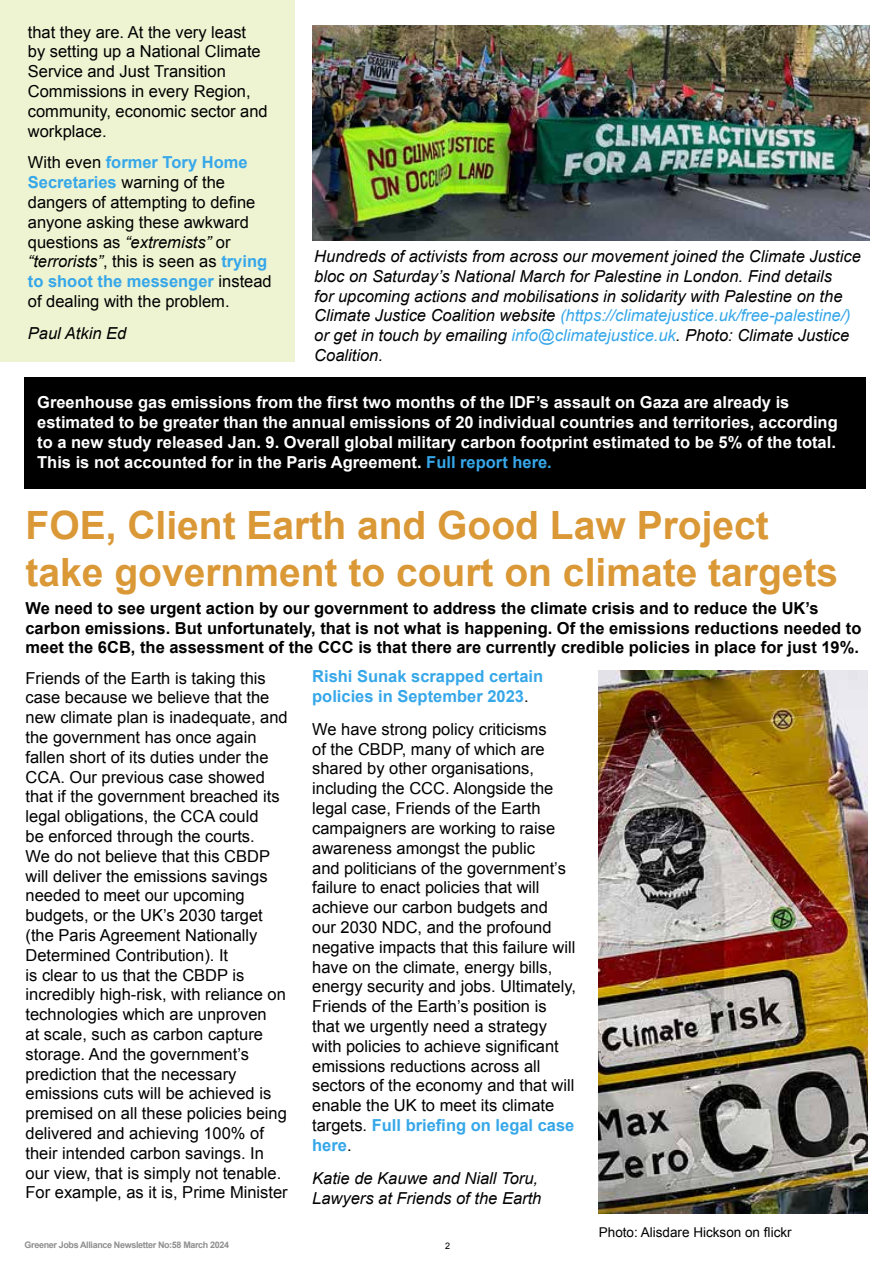
<style>
.page{position:relative;width:893px;height:1263px;background:#fff}
.page>*{position:absolute;margin:0;border:0;box-sizing:border-box;transform-origin:0 0}
.t1{font:700 39px/46.8px "Arial";color:#da9836}
.t2{font:16.5px/19.8px "Arial";color:#000}
.t3{font:italic 16.5px/19.8px "Arial";color:#000}
.t4{font:700 16.5px/19.8px "Arial";color:#fff}
.t5{font:700 16.5px/19.8px "Arial";color:#000}
.t6{font:700 16.5px/19.8px "Arial";color:#36a7e9}
.t7{font:13.5px "Arial";color:#000}
.t8{font:700 9px "Arial";letter-spacing:-.04em;color:#8f8f8f}
.t9{font:9px "Arial";color:#000}
.s1{font-weight:700;color:#36a7e9}
.s2{font-style:italic}
.s3{color:#36a7e9}
.s4{font-weight:400;color:#000}
</style>
<div class="page">
<div style="left:0;top:0;width:294px;height:361px;background:#eef3d2"></div>
<img style="left:312px;top:26px;width:558px;height:214px">
<div style="left:24px;top:377px;width:842px;height:112px;background:#000"></div>
<img style="left:599px;top:671px;width:268px;height:543px">
<p class="t2" style="left:28px;top:22px;width:241px">that they are. At the very least<br>by setting up a National Climate<br>Service and Just Transition<br>Commissions in every Region, community, economic sector and workplace.</p>
<p class="t2" style="left:28px;top:153px;width:245px">With even <span class="s1">former Tory Home<br>Secretaries</span> warning of the dangers of attempting to define anyone asking these awkward questions as <span class="s2">“extremists”</span> or <span class="s2">“terrorists”</span>, this is seen as <span class="s1">trying to shoot the messenger</span> instead of dealing with the problem.</p>
<p class="t3" style="left:28px;top:323px;width:100px">Paul Atkin Ed</p>
<p class="t3" style="left:314px;top:247px;width:548px">Hundreds of activists from across our movement joined the Climate Justice bloc on Saturday’s National March for Palestine in London. Find details<br>for upcoming actions and mobilisations in solidarity with Palestine on the Climate Justice Coalition website <span class="s3">(https://climatejustice.uk/free-palestine/) </span>or get in touch by emailing <span class="s3">info@climatejustice.uk</span>. Photo: Climate Justice Coalition.</p>
<p class="t4" style="left:37px;top:393px;width:802px">Greenhouse gas emissions from the first two months of the IDF’s assault on Gaza are already is estimated to be greater than the annual emissions of 20 individual countries and territories, according to a new study released Jan. 9. Overall global military carbon footprint estimated to be 5% of the total.<br>This is not accounted for in the Paris Agreement. <span class="s3">Full report here.</span></p>
<h1 class="t1" style="left:26px;top:503px;width:814px">FOE, Client Earth and Good Law Project take government to court on climate targets</h1>
<p class="t5" style="left:25px;top:599px;width:837px">We need to see urgent action by our government to address the climate crisis and to reduce the UK’s carbon emissions. But unfortunately, that is not what is happening. Of the emissions reductions needed to meet the 6CB, the assessment of the CCC is that there are currently credible policies in place for just 19%.</p>
<p class="t2" style="left:26px;top:668px;width:264px">Friends of the Earth is taking this case because we believe that the new climate plan is inadequate, and the government has once again fallen short of its duties under the<br>CCA. Our previous case showed that if the government breached its legal obligations, the CCA could<br>be enforced through the courts.<br>We do not believe that this CBDP will deliver the emissions savings needed to meet our upcoming budgets, or the UK’s 2030 target (the Paris Agreement Nationally<br>Determined Contribution). It<br>is clear to us that the CBDP is incredibly high-risk, with reliance on technologies which are unproven<br>at scale, such as carbon capture storage. And the government’s prediction that the necessary emissions cuts will be achieved is premised on all these policies being delivered and achieving 100% of their intended carbon savings. In our view, that is simply not tenable.<br>For example, as it is, Prime Minister</p>
<p class="t6" style="left:312px;top:667px;width:233px">Rishi Sunak scrapped certain policies in September 2023<span class="s4">.</span></p>
<p class="t2" style="left:312px;top:719px;width:265px">We have strong policy criticisms<br>of the CBDP, many of which are shared by other organisations, including the CCC. Alongside the legal case, Friends of the Earth campaigners are working to raise awareness amongst the public<br>and politicians of the government’s failure to enact policies that will achieve our carbon budgets and<br>our 2030 NDC, and the profound negative impacts that this failure will have on the climate, energy bills, energy security and jobs. Ultimately,<br>Friends of the Earth’s position is that we urgently need a strategy with policies to achieve significant emissions reductions across all sectors of the economy and that will enable the UK to meet its climate targets. <span class="s1">Full briefing on legal case here</span>.</p>
<p class="t3" style="left:312px;top:1168px;width:231px">Katie de Kauwe and Niall Toru,<br>Lawyers at Friends of the Earth</p>
<p class="t8" style="left:25px;top:1239px;width:206px">Greener Jobs Alliance Newsletter No:58 March 2024</p>
<p class="t9" style="left:445px;top:1239px;width:7px">2</p>
<p class="t7" style="left:599px;top:1224px;width:194px">Photo: Alisdare Hickson on flickr</p>
</div>
